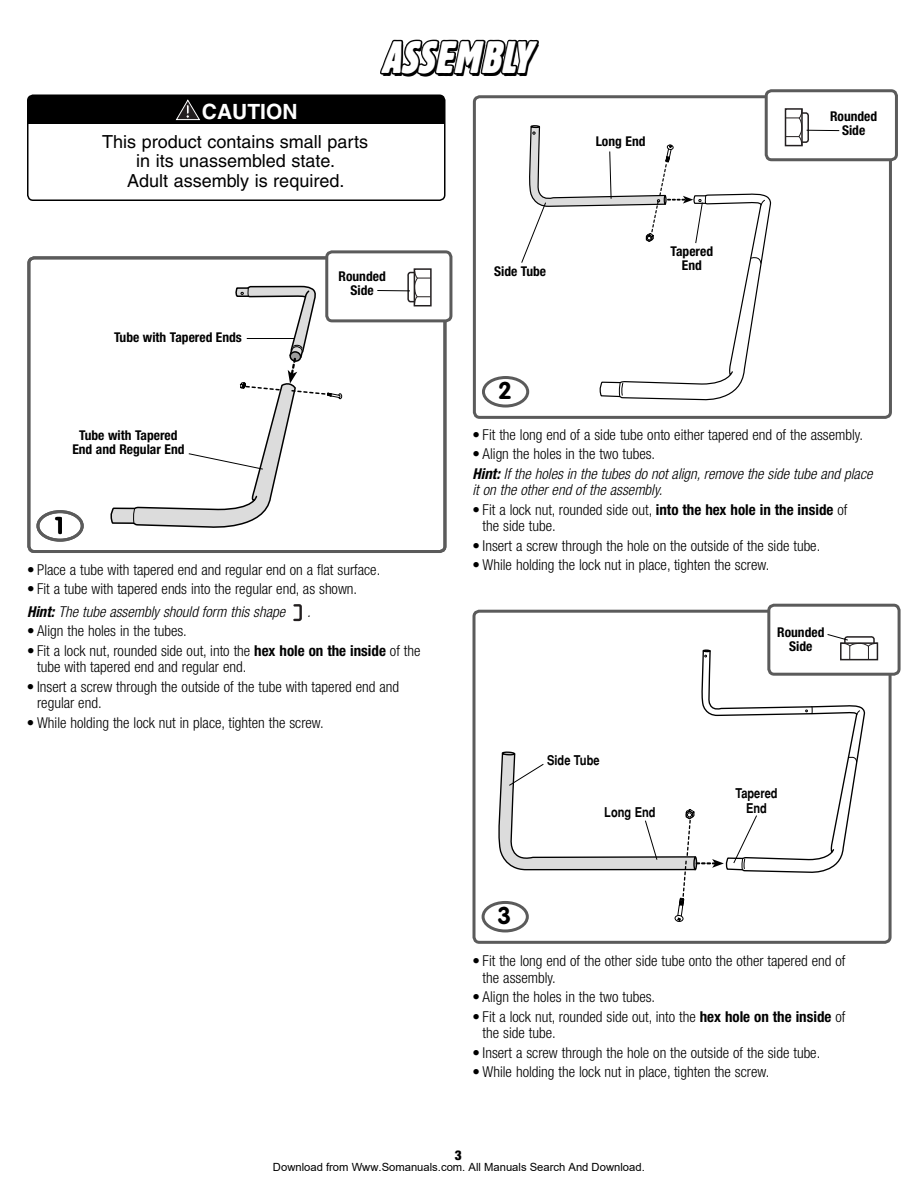
<style>
.page{position:relative;width:918px;height:1188px;background:#fff}
.page>*{position:absolute;margin:0;border:0;box-sizing:border-box;transform-origin:0 0}
.t1{font:45px "Block BE Extra Cn It";letter-spacing:.03em;color:#000}
.t2{font:700 24px "VAG Rounded Std";color:#000}
.t3{font:700 21px "Helvetica LT Std";color:#fff}
.t4{font:18px/19.5px "Helvetica";color:#000;text-align:center}
.t5{font:300 condensed 15px/16.5px "Helvetica Neue LT Std";color:#000}
.t6{font:italic 300 condensed 15px/19.5px "Helvetica Neue LT Std";color:#000}
.t7{font:700 condensed 13.5px/14.2px "Helvetica Neue LT Std";color:#000;text-align:center}
.t8{font:700 condensed 13.5px/15px "Helvetica";color:#000;text-align:center}
.t9{font:900 condensed 13.5px "Helvetica Neue LT Std";color:#000}
.t10{font:11.25px "Arial";color:#000}
.s1{font-weight:700;font-style:italic}
.s2{font-style:italic}
.s3{font-weight:700}
.s4{font-style:normal}
</style>
<div class="page">
<div style="left:767px;top:604px;width:134px;height:72px;border:3px solid #5b5b5b;border-radius:5px"></div>
<svg style="left:472px;top:603px;width:421px;height:331px"></svg>
<svg style="left:27px;top:89px;width:871px;height:464px"></svg>
<svg style="left:293px;top:604px;width:9px;height:18px"></svg>
<svg style="left:109px;top:286px;width:233px;height:89px"></svg>
<hr style="left:247px;top:338px;width:48px;height:1px;background:#000">
<svg style="left:520px;top:125px;width:251px;height:276px"></svg>
<svg style="left:498px;top:633px;width:380px;height:289px"></svg>
<div style="left:774px;top:100px;width:108px;height:55px;background:#fff"></div>
<svg style="left:788px;top:112px;width:21px;height:31px"></svg>
<div style="left:785px;top:108px;width:18px;height:38px;border:2px solid #231f20"></div>
<hr style="left:807px;top:130px;width:32px;height:1px;background:#000">
<svg style="left:35px;top:375px;width:496px;height:168px"></svg>
<div style="left:327px;top:252px;width:124px;height:69px;background:#fff;border-radius:5px"></div>
<div style="left:325px;top:250px;width:127px;height:72px;border:3px solid #5b5b5b;border-radius:5px"></div>
<svg style="left:408px;top:268px;width:21px;height:38px"></svg>
<div style="left:414px;top:268px;width:18px;height:38px;border:2px solid #231f20"></div>
<hr style="left:377px;top:290px;width:33px;height:1px;background:#000">
<div style="left:28px;top:95px;width:417px;height:105px;background:#fff;border-radius:5px"></div>
<div style="left:28px;top:96px;width:417px;height:28px;background:#000"></div>
<div style="left:27px;top:94px;width:419px;height:107px;border:2px solid #000;border-radius:5px"></div>
<svg style="left:176px;top:99px;width:24px;height:21px"></svg>
<h3 class="t3" style="left:202px;top:104px;width:97px">CAUTION</h3>
<p class="t4" style="left:102px;top:134px;width:267px">This product contains small parts in its unassembled state.<br>Adult assembly is required.</p>
<h1 class="t1" style="left:383px;top:31px;width:150px">ASSEMBLY</h1>
<p class="t7" style="left:114px;top:331px;width:129px">Tube with Tapered Ends</p>
<p class="t7" style="left:339px;top:270px;width:49px">Rounded<br>Side</p>
<p class="t7" style="left:494px;top:265px;width:54px">Side Tube</p>
<h2 class="t2" style="left:498px;top:381px;width:15px">2</h2>
<p class="t7" style="left:596px;top:135px;width:51px">Long End</p>
<p class="t7" style="left:671px;top:245px;width:44px">Tapered<br>End</p>
<p class="t7" style="left:830px;top:110px;width:49px">Rounded<br>Side</p>
<p class="t7" style="left:72px;top:429px;width:114px">Tube with Tapered<br>End and Regular End</p>
<h2 class="t2" style="left:55px;top:515px;width:10px">1</h2>
<p class="t5" style="left:27px;top:562px;width:355px">• Place a tube with tapered end and regular end on a flat surface.</p>
<p class="t5" style="left:27px;top:579px;width:332px;line-height:22.5px">• Fit a tube with tapered ends into the regular end, as shown.<br><span class="s1">Hint:</span> <span class="s2">The tube assembly should form this shape</span></p>
<p class="t6" style="left:307px;top:603px;width:5px">.</p>
<p class="t5" style="left:27px;top:624px;width:161px">• Align the holes in the tubes.</p>
<p class="t5" style="left:37px;top:643px;width:385px;text-indent:-10px">• Fit a lock nut, rounded side out, into the <span class="s3">hex hole on the inside</span> of the tube with tapered end and regular end.</p>
<p class="t5" style="left:37px;top:679px;width:364px;text-indent:-10px">• Insert a screw through the outside of the tube with tapered end and regular end.</p>
<p class="t5" style="left:27px;top:715px;width:298px">• While holding the lock nut in place, tighten the screw.</p>
<p class="t5" style="left:472px;top:427px;width:392px">• Fit the long end of a side tube onto either tapered end of the assembly.</p>
<p class="t6" style="left:472px;top:445px;width:402px"><span class="s4">• Align the holes in the two tubes.<br></span><span class="s3">Hint:</span> If the holes in the tubes do not align, remove the side tube and place</p>
<p class="t6" style="left:472px;top:481px;width:191px">it on the other end of the assembly.</p>
<p class="t5" style="left:483px;top:502px;width:366px;text-indent:-10px">• Fit a lock nut, rounded side out, <span class="s3">into the hex hole in the inside</span> of the side tube.</p>
<p class="t5" style="left:472px;top:538px;width:349px">• Insert a screw through the hole on the outside of the side tube.</p>
<p class="t5" style="left:472px;top:558px;width:298px">• While holding the lock nut in place, tighten the screw.</p>
<p class="t7" style="left:777px;top:626px;width:49px">Rounded<br>Side</p>
<p class="t8" style="left:547px;top:754px;width:54px">Side Tube</p>
<p class="t8" style="left:604px;top:807px;width:53px">Long End</p>
<p class="t8" style="left:735px;top:787px;width:44px">Tapered<br>End</p>
<h2 class="t2" style="left:498px;top:906px;width:15px">3</h2>
<p class="t5" style="left:483px;top:954px;width:364px;text-indent:-10px">• Fit the long end of the other side tube onto the other tapered end of the assembly.</p>
<p class="t5" style="left:472px;top:990px;width:184px">• Align the holes in the two tubes.</p>
<p class="t5" style="left:483px;top:1010px;width:364px;text-indent:-10px">• Fit a lock nut, rounded side out, into the <span class="s3">hex hole on the inside</span> of the side tube.</p>
<p class="t5" style="left:472px;top:1046px;width:349px">• Insert a screw through the hole on the outside of the side tube.</p>
<p class="t5" style="left:472px;top:1065px;width:298px">• While holding the lock nut in place, tighten the screw.</p>
<p class="t9" style="left:455px;top:1150px;width:9px">3</p>
<p class="t10" style="left:273px;top:1160px;width:373px">Download from Www.Somanuals.com. All Manuals Search And Download.</p>
</div>
